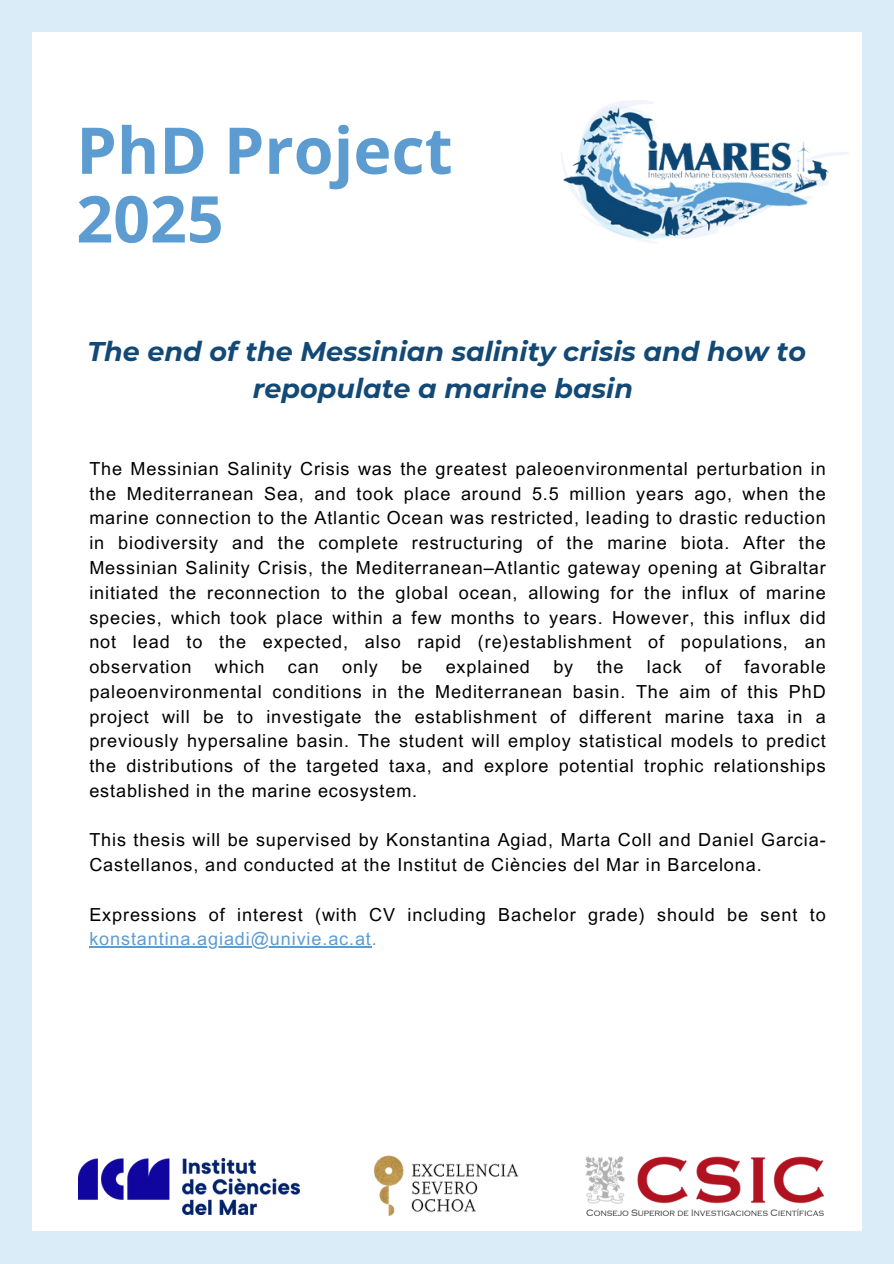
<style>
.page{position:relative;width:894px;height:1264px;background:#fff}
.page>*{position:absolute;margin:0;border:0;box-sizing:border-box;transform-origin:0 0}
.t1{font:700 64.5px/68.7px "Open Sans";color:#5c9cd0}
.t2{font:italic 700 27px/37.2px "Montserrat";color:#124976;text-align:center}
.t3{font:18px/24.8px "Arial MT Pro";letter-spacing:.05em;color:#000;text-align:justify}
.t4{font:18px "Arial MT Pro";letter-spacing:.05em;color:#5c9cd0}
</style>
<div class="page">
<div style="left:0;top:0;width:893px;height:1263px;background:#d9ecf8"></div>
<div style="left:32px;top:32px;width:829px;height:1198px;background:#fff"></div>
<hr style="left:89px;top:946px;width:283px;height:1px;background:#5c9cd0">
<img style="left:561px;top:100px;width:287px;height:143px">
<img style="left:79px;top:1158px;width:220px;height:56px">
<img style="left:373px;top:1155px;width:146px;height:61px">
<img style="left:585px;top:1156px;width:238px;height:59px">
<p class="t1" style="left:76px;top:114px;width:378px">PhD Project<br>2025</p>
<p class="t2" style="left:88px;top:332px;width:719px">The end of the Messinian salinity crisis and how to repopulate a marine basin</p>
<h1 class="t3" style="left:89px;top:458px;width:737px">The Messinian Salinity Crisis was the greatest paleoenvironmental perturbation in the Mediterranean Sea, and took place around 5.5 million years ago, when the marine connection to the Atlantic Ocean was restricted, leading to drastic reduction in biodiversity and the complete restructuring of the marine biota. After the Messinian Salinity Crisis, the Mediterranean–Atlantic gateway opening at Gibraltar initiated the reconnection to the global ocean, allowing for the influx of marine species, which took place within a few months to years. However, this influx did not lead to the expected, also rapid (re)establishment of populations, an observation</h1>
<h1 class="t3" style="left:89px;top:656px;width:737px;text-indent:654px">favorable paleoenvironmental conditions in the Mediterranean basin. The aim of this PhD project will be to investigate the establishment of different marine taxa in a previously hypersaline basin. The student will employ statistical models to predict the distributions of the targeted taxa, and explore potential trophic relationships established in the marine ecosystem.</h1>
<p class="t3" style="left:89px;top:830px;width:737px">This thesis will be supervised by Konstantina Agiad, Marta Coll and Daniel Garcia-<br>Castellanos, and conducted at the Institut de Ciències del Mar in Barcelona.</p>
<h2 class="t3" style="left:89px;top:904px;width:737px">Expressions of interest (with CV including Bachelor grade) should be sent to</h2>
<p class="t4" style="left:89px;top:932px;width:289px">konstantina.agiadi@univie.ac.at.</p>
<h1 class="t3" style="left:215px;top:656px;width:51px">which</h1>
<h1 class="t3" style="left:288px;top:656px;width:32px">can</h1>
<h1 class="t3" style="left:342px;top:656px;width:37px">only</h1>
<h1 class="t3" style="left:401px;top:656px;width:22px">be</h1>
<h1 class="t3" style="left:445px;top:656px;width:86px">explained</h1>
<h1 class="t3" style="left:553px;top:656px;width:21px">by</h1>
<h1 class="t3" style="left:596px;top:656px;width:28px">the</h1>
<h1 class="t3" style="left:646px;top:656px;width:36px">lack</h1>
<h1 class="t3" style="left:704px;top:656px;width:17px">of</h1>
</div>
